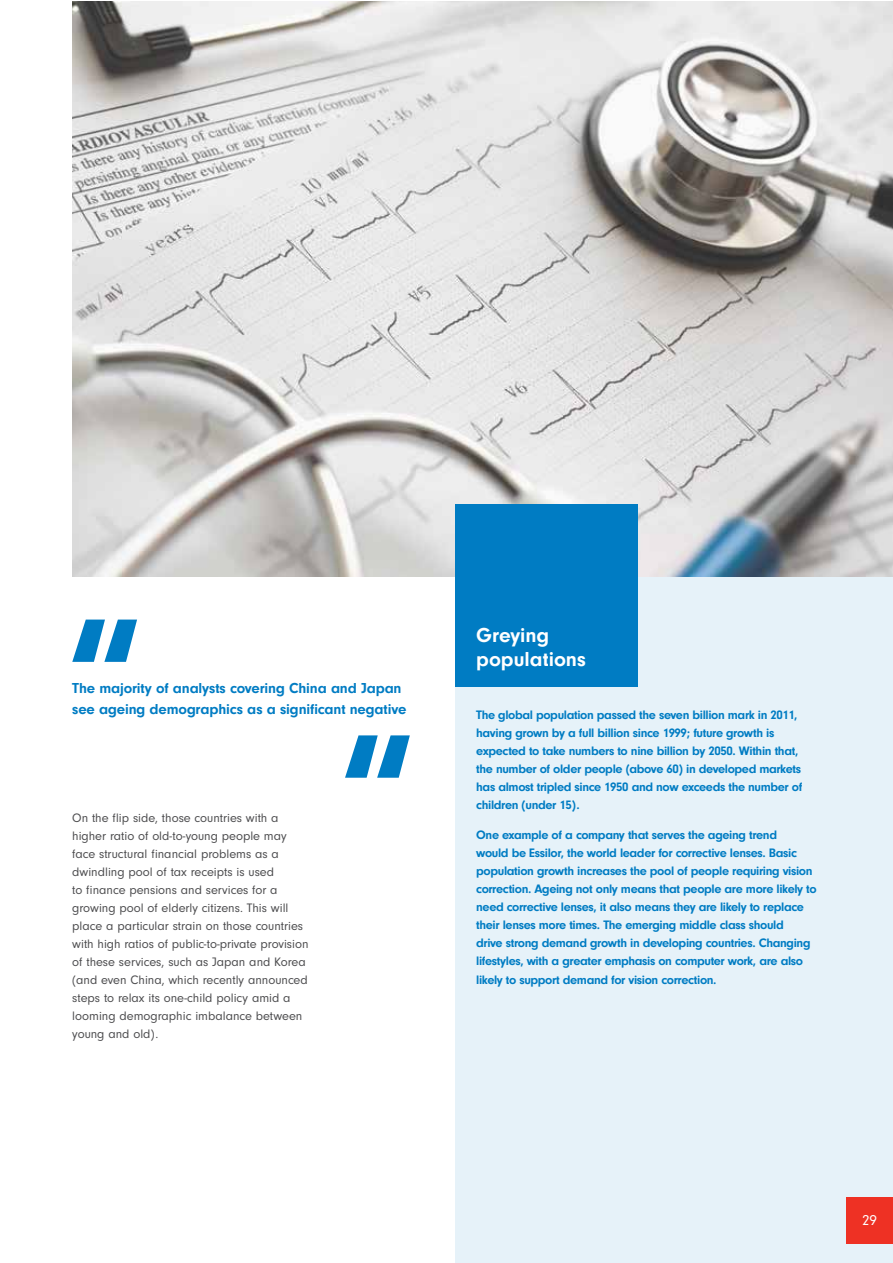
<style>
.page{position:relative;width:893px;height:1263px;background:#fff}
.page>*{position:absolute;margin:0;border:0;box-sizing:border-box;transform-origin:0 0}
.t1{font:700 21px/24px "Neuzeit Gro";color:#fff}
.t2{font:700 15px/21px "Neuzeit Gro";letter-spacing:-.01em;color:#007cc3}
.t3{font:15px "Neuzeit Gro";color:#fff}
.t4{font:700 12.75px/18px "Neuzeit Gro";letter-spacing:-.03em;color:#007cc3}
.t5{font:12.75px/18px "Neuzeit Gro";color:#4d4d4f}
</style>
<div class="page">
<div style="left:455px;top:1px;width:437px;height:1262px;background:#e6f2f9"></div>
<div style="left:846px;top:1197px;width:46px;height:47px;background:#ee3124"></div>
<svg style="left:72px;top:619px;width:65px;height:43px"></svg>
<svg style="left:345px;top:735px;width:65px;height:43px"></svg>
<img style="left:72px;top:1px;width:820px;height:575px">
<div style="left:455px;top:504px;width:183px;height:183px;background:#007cc3"></div>
<p class="t2" style="left:72px;top:678px;width:336px">The majority of analysts covering China and Japan see ageing demographics as a significant negative</p>
<p class="t5" style="left:72px;top:809px;width:238px">On the flip side, those countries with a higher ratio of old-to-young people may face structural financial problems as a dwindling pool of tax receipts is used<br>to finance pensions and services for a growing pool of elderly citizens. This will place a particular strain on those countries with high ratios of public-to-private provision of these services, such as Japan and Korea (and even China, which recently announced steps to relax its one-child policy amid a looming demographic imbalance between young and old).</p>
<h1 class="t1" style="left:476px;top:623px;width:111px">Greying populations</h1>
<p class="t4" style="left:476px;top:706px;width:328px">The global population passed the seven billion mark in 2011, having grown by a full billion since 1999; future growth is expected to take numbers to nine billion by 2050. Within that, the number of older people (above 60) in developed markets has almost tripled since 1950 and now exceeds the number of children (under 15).</p>
<p class="t4" style="left:476px;top:826px;width:342px">One example of a company that serves the ageing trend<br>would be Essilor, the world leader for corrective lenses. Basic population growth increases the pool of people requiring vision correction. Ageing not only means that people are more likely to need corrective lenses, it also means they are likely to replace their lenses more times. The emerging middle class should<br>drive strong demand growth in developing countries. Changing lifestyles, with a greater emphasis on computer work, are also likely to support demand for vision correction.</p>
<p class="t3" style="left:862px;top:1212px;width:16px">29</p>
</div>
